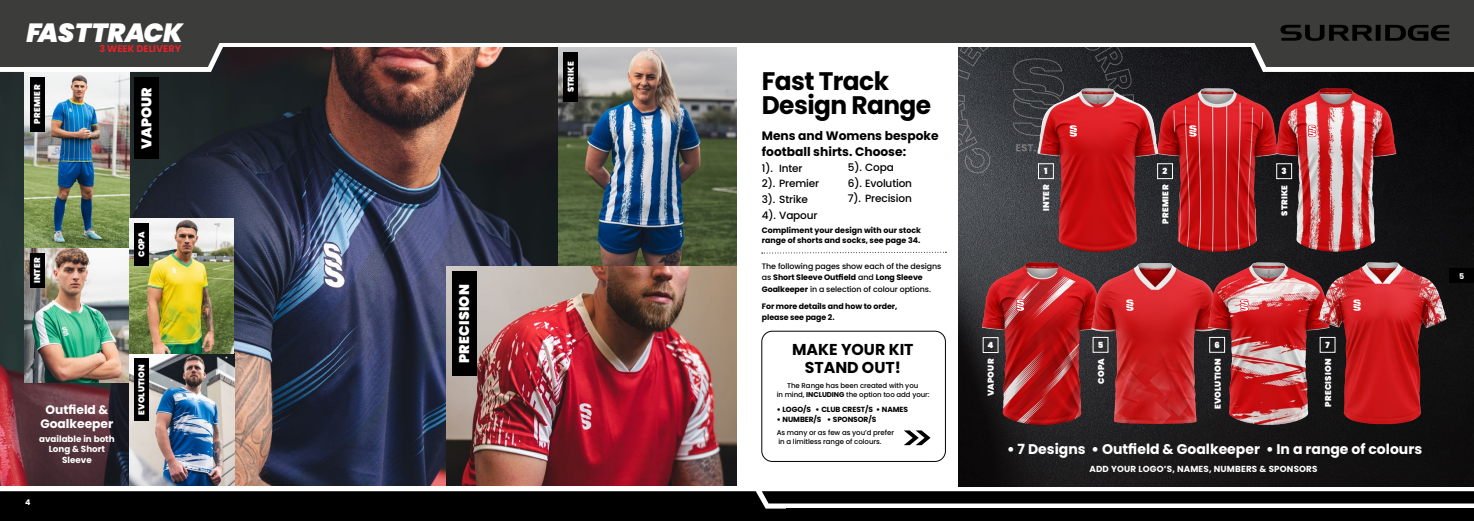
<style>
.page{position:relative;width:1474px;height:521px;background:#fff}
.page>*{position:absolute;margin:0;border:0;box-sizing:border-box;transform-origin:0 0}
.t1{font:italic 900 26.25px "Poppins";color:#fff}
.t2{font:700 25.38px/24.5px "Poppins";letter-spacing:-.025em;color:#000}
.t3{font:700 15.75px/17.5px "Poppins";color:#000;text-align:center}
.t4{font:700 14px "Poppins";color:#fff}
.t5{font:900 14px "Poppins";letter-spacing:.02em;color:#fff}
.t6{font:700 12.25px/15.8px "Poppins";color:#000}
.t7{font:700 12.25px/14px "Poppins";color:#fff;text-align:center}
.t8{font:500 10.5px/15.8px "Poppins";letter-spacing:-.015em;color:#000}
.t9{font:700 9.62px "Poppins";color:#e52329}
.t10{font:700 8.75px "Poppins";letter-spacing:.02em;color:#fff}
.t11{font:700 8.75px/10.5px "Poppins";color:#fff;text-align:center}
.t12{font:900 8.49px "Poppins";letter-spacing:.03em;color:#fff}
.t13{font:500 7.88px/11.4px "Poppins";letter-spacing:-.01em;color:#000}
.t14{font:700 7.88px/10.5px "Poppins";color:#000}
.t15{font:700 7.88px "Poppins";color:#fff}
.t16{font:700 7.44px "Poppins";letter-spacing:-.01em;color:#000}
.t17{font:500 7px/8.8px "Poppins";letter-spacing:-.01em;color:#000;text-align:center}
.s1{font-weight:700}
.s2{font-weight:900}
</style>
<div class="page">
<img style="left:958px;top:47px;width:515px;height:439px">
<svg style="left:939px;top:42px;width:56px;height:132px"></svg>
<img style="left:0;top:47px;width:558px;height:439px">
<img style="left:558px;top:47px;width:179px;height:220px">
<img style="left:446px;top:267px;width:291px;height:219px">
<img style="left:25px;top:74px;width:104px;height:308px">
<img style="left:129px;top:218px;width:105px;height:268px">
<div style="left:737px;top:47px;width:220px;height:439px;background:#fff"></div>
<svg style="left:0;top:42px;width:238px;height:32px"></svg>
<div style="left:0;top:0;width:737px;height:42px;background:#3c3c3b"></div>
<svg style="left:0;top:491px;width:1473px;height:30px"></svg>
<div style="left:737px;top:0;width:736px;height:42px;background:#3c3c3b"></div>
<img style="left:1159px;top:87px;width:115px;height:166px">
<img style="left:1036px;top:87px;width:123px;height:166px">
<img style="left:980px;top:260px;width:106px;height:167px">
<img style="left:1086px;top:260px;width:120px;height:167px">
<img style="left:1274px;top:87px;width:123px;height:166px">
<img style="left:1206px;top:260px;width:106px;height:167px">
<svg style="left:761px;top:251px;width:185px;height:3px"></svg>
<div style="left:761px;top:331px;width:184px;height:131px;border:1px solid #000;border-radius:10px"></div>
<img style="left:1312px;top:260px;width:137px;height:167px">
<div style="left:563px;top:52px;width:15px;height:50px;background:#000"></div>
<div style="left:30px;top:77px;width:15px;height:54px;background:#000"></div>
<div style="left:134px;top:358px;width:15px;height:62px;background:#000"></div>
<div style="left:134px;top:223px;width:15px;height:42px;background:#000"></div>
<div style="left:30px;top:253px;width:15px;height:35px;background:#000"></div>
<div style="left:134px;top:77px;width:25px;height:82px;background:#000"></div>
<div style="left:451px;top:272px;width:25px;height:104px;background:#000"></div>
<div style="left:1038px;top:163px;width:15px;height:16px;border:1px solid #fff"></div>
<div style="left:1209px;top:337px;width:15px;height:15px;border:1px solid #fff"></div>
<div style="left:1157px;top:163px;width:15px;height:16px;border:1px solid #fff"></div>
<div style="left:1276px;top:163px;width:15px;height:16px;border:1px solid #fff"></div>
<div style="left:982px;top:337px;width:16px;height:16px;border:1px solid #fff"></div>
<svg style="left:1002px;top:42px;width:132px;height:134px"></svg>
<svg style="left:1189px;top:125px;width:7px;height:12px"></svg>
<svg style="left:1307px;top:125px;width:9px;height:19px"></svg>
<svg style="left:1016px;top:299px;width:8px;height:19px"></svg>
<svg style="left:1126px;top:299px;width:7px;height:12px"></svg>
<svg style="left:1240px;top:299px;width:8px;height:19px"></svg>
<svg style="left:1353px;top:299px;width:7px;height:12px"></svg>
<div style="left:1449px;top:268px;width:24px;height:15px;background:#000"></div>
<svg style="left:904px;top:430px;width:26px;height:15px"></svg>
<svg style="left:1236px;top:24px;width:237px;height:50px"></svg>
<div style="left:1375px;top:25px;width:5px;height:16px;background:#000"></div>
<h1 class="t1" style="left:26px;top:18px;width:158px">FASTTRACK</h1>
<h3 class="t9" style="left:99px;top:43px;width:83px">3 WEEK DELIVERY</h3>
<p class="t12" style="left:32px;top:124px;width:40px;rotate:-90deg">PREMIER</p>
<h3 class="t5" style="left:138px;top:148px;width:63px;rotate:-90deg">VAPOUR</h3>
<p class="t12" style="left:32px;top:283px;width:27px;rotate:-90deg">INTER</p>
<p class="t12" style="left:137px;top:257px;width:27px;rotate:-90deg">COPA</p>
<h3 class="t7" style="left:40px;top:402px;width:74px">Outfield &amp;<br>Goalkeeper</h3>
<p class="t11" style="left:39px;top:433px;width:77px">available in both<br>Long &amp; Short<br>Sleeve</p>
<p class="t15" style="left:25px;top:498px;width:7px">4</p>
<p class="t12" style="left:137px;top:415px;width:52px;rotate:-90deg">EVOLUTION</p>
<h3 class="t5" style="left:456px;top:363px;width:80px;rotate:-90deg">PRECISION</h3>
<p class="t12" style="left:566px;top:92px;width:32px;rotate:-90deg">STRIKE</p>
<h2 class="t2" style="left:761px;top:69px;width:171px">Fast Track<br>Design Range</h2>
<h3 class="t6" style="left:761px;top:128px;width:178px">Mens and Womens bespoke football shirts. Choose:</h3>
<h3 class="t8" style="left:761px;top:160px;width:59px">1). Inter<br>2). Premier<br>3). Strike<br>4). Vapour</h3>
<p class="t14" style="left:761px;top:225px;width:161px">Compliment your design with our stock range of shorts and socks, see page 34.</p>
<p class="t13" style="left:761px;top:260px;width:181px">The following pages show each of the designs as <span class="s1">Short Sleeve Outfield</span> and <span class="s1">Long Sleeve<br>Goalkeeper</span> in a selection of colour options.</p>
<p class="t14" style="left:761px;top:301px;width:137px;line-height:11.4px">For more details and how to order, please see page 2.</p>
<h3 class="t3" style="left:792px;top:341px;width:123px">MAKE YOUR KIT<br>STAND OUT!</h3>
<p class="t17" style="left:776px;top:382px;width:154px">The Range has been created with you<br>in mind, <span class="s1">INCLUDING</span> the option too add your:</p>
<p class="t16" style="left:776px;top:405px;width:133px"><span class="s2">•</span> LOGO/S <span class="s2">•</span> CLUB CREST/S <span class="s2">•</span> NAMES</p>
<p class="t16" style="left:776px;top:415px;width:101px"><span class="s2">•</span> NUMBER/S <span class="s2">•</span> SPONSOR/S</p>
<p class="t17" style="left:776px;top:428px;width:119px;text-align:left">As many or as few as you’d prefer in a limitless range of colours.</p>
<h3 class="t8" style="left:847px;top:159px;width:66px">5). Copa<br>6). Evolution<br>7). Precision</h3>
<p class="t12" style="left:1044px;top:166px;width:5px">1</p>
<p class="t12" style="left:1162px;top:166px;width:6px">2</p>
<p class="t12" style="left:1281px;top:166px;width:7px">3</p>
<p class="t12" style="left:987px;top:340px;width:7px">4</p>
<p class="t12" style="left:1041px;top:211px;width:27px;rotate:-90deg">INTER</p>
<p class="t12" style="left:1160px;top:224px;width:40px;rotate:-90deg">PREMIER</p>
<p class="t12" style="left:1279px;top:216px;width:32px;rotate:-90deg">STRIKE</p>
<p class="t12" style="left:1097px;top:340px;width:7px">5</p>
<p class="t12" style="left:1214px;top:340px;width:7px">6</p>
<p class="t12" style="left:1325px;top:340px;width:6px">7</p>
<p class="t12" style="left:985px;top:396px;width:39px;rotate:-90deg">VAPOUR</p>
<p class="t12" style="left:1096px;top:384px;width:27px;rotate:-90deg">COPA</p>
<p class="t12" style="left:1212px;top:409px;width:52px;rotate:-90deg">EVOLUTION</p>
<p class="t12" style="left:1323px;top:407px;width:50px;rotate:-90deg">PRECISION</p>
<h3 class="t4" style="left:1007px;top:441px;width:416px"><span class="s2">•</span> 7 Designs <span class="s2">•</span> Outfield &amp; Goalkeeper <span class="s2">•</span> In a range of colours</h3>
<p class="t10" style="left:1089px;top:464px;width:230px">ADD YOUR LOGO’S, NAMES, NUMBERS &amp; SPONSORS</p>
<p class="t15" style="left:1458px;top:271px;width:7px">5</p>
</div>
